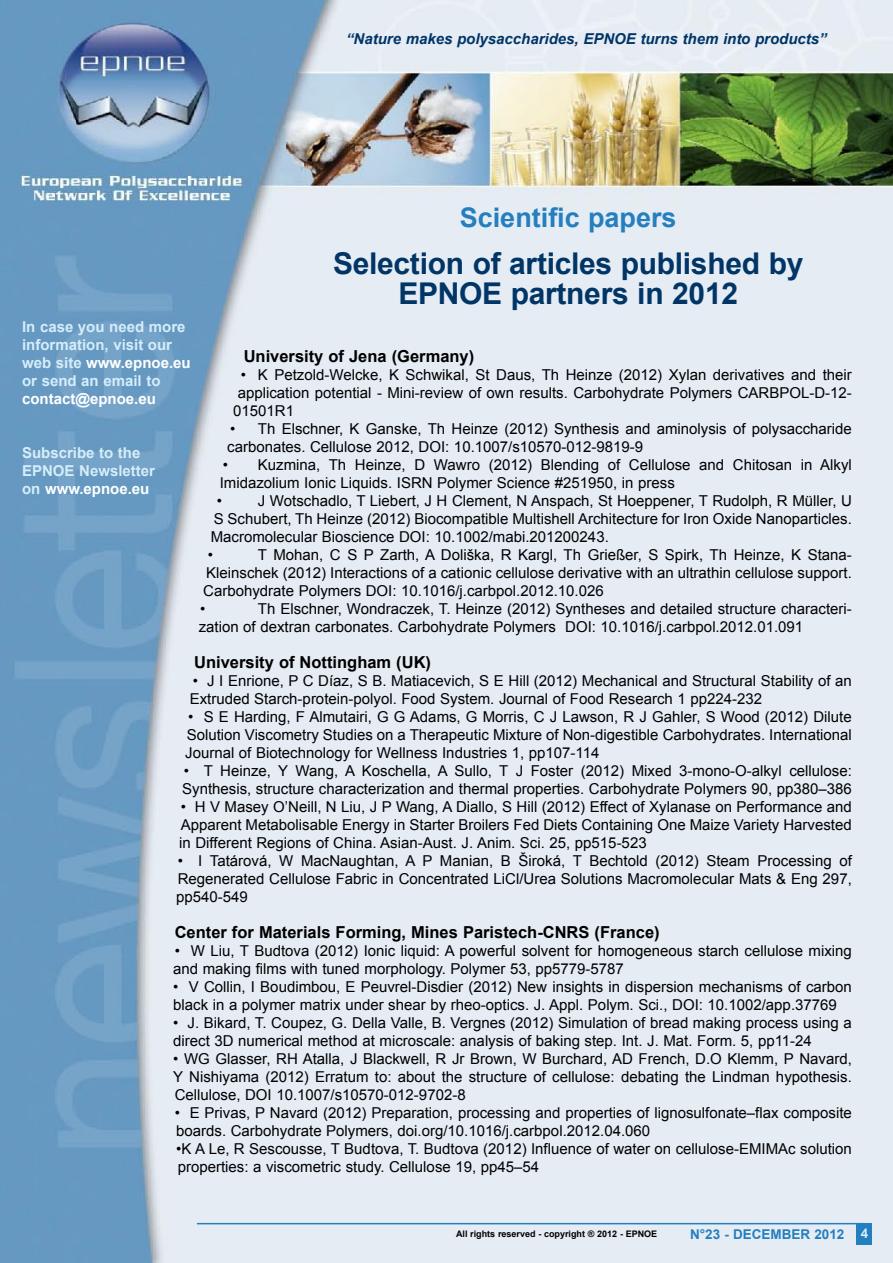
<style>
.page{position:relative;width:893px;height:1263px;background:#fff}
.page>*{position:absolute;margin:0;border:0;box-sizing:border-box;transform-origin:0 0}
.t1{font:700 30px/30px "Arial";letter-spacing:-.01em;color:#003566;text-align:center}
.t2{font:700 27px "Arial";color:#247fbe}
.t3{font:700 16.5px "Arial";color:#000}
.t4{font:15px/18px "Arial";color:#000}
.t5{font:700 15px/18px "Arial";color:#d5edfa}
.t6{font:italic 700 15px "Arial";color:#003566}
.t7{font:700 15px "Arial";color:#fff}
.t8{font:700 13.5px "Arial";color:#247fbe}
.t9{font:700 9px "Arial";color:#000}
.s1{color:#fff}
.s2{color:#d5edfa}
</style>
<div class="page">
<img style="left:0;top:0;width:892px;height:1263px">
<hr style="left:197px;top:1223px;width:667px;height:1px;background:#247fbe">
<div style="left:856px;top:1223px;width:16px;height:21px;background:#247fbe"></div>
<p class="t6" style="left:346px;top:29px;width:482px">“Nature makes polysaccharides, EPNOE turns them into products”</p>
<h2 class="t2" style="left:460px;top:200px;width:218px">Scientific papers</h2>
<h1 class="t1" style="left:333px;top:250px;width:472px">Selection of articles published by<br>EPNOE partners in 2012</h1>
<p class="t5" style="left:22px;top:318px;width:170px">In case you need more information, visit our web site <span class="s1">www.epnoe.eu </span>or send an email to</p>
<p class="t7" style="left:22px;top:389px;width:135px">contact@epnoe.eu</p>
<p class="t5" style="left:22px;top:444px;width:134px">Subscribe to the<br>EPNOE Newsletter on <span class="s1">www.epnoe.eu</span></p>
<p class="t3" style="left:244px;top:345px;width:232px">University of Jena (Germany)</p>
<p class="t4" style="left:241px;top:366px;width:613px">• K Petzold-Welcke, K Schwikal, St Daus, Th Heinze (2012) Xylan derivatives and their</p>
<p class="t4" style="left:238px;top:384px;width:616px">application potential - Mini-review of own results. Carbohydrate Polymers CARBPOL-D-12-</p>
<p class="t4" style="left:233px;top:402px;width:62px">01501R1</p>
<p class="t4" style="left:227px;top:420px;width:626px">• Th Elschner, K Ganske, Th Heinze (2012) Synthesis and aminolysis of polysaccharide carbonates. Cellulose 2012, DOI: 10.1007/s10570-012-9819-9</p>
<p class="t4" style="left:220px;top:456px;width:634px">• Kuzmina, Th Heinze, D Wawro (2012) Blending of Cellulose and Chitosan in Alkyl<br>Imidazolium Ionic Liquids. ISRN Polymer Science #251950, in press</p>
<p class="t4" style="left:217px;top:492px;width:637px">• J Wotschadlo, T Liebert, J H Clement, N Anspach, St Hoeppener, T Rudolph, R Müller, U</p>
<p class="t4" style="left:214px;top:510px;width:640px">S Schubert, Th Heinze (2012) Biocompatible Multishell Architecture for Iron Oxide Nanoparticles.</p>
<p class="t4" style="left:211px;top:528px;width:400px">Macromolecular Bioscience DOI: 10.1002/mabi.201200243.</p>
<p class="t4" style="left:208px;top:546px;width:7px">•</p>
<p class="t4" style="left:258px;top:546px;width:595px">T Mohan, C S P Zarth, A Doliška, R Kargl, Th Grießer, S Spirk, Th Heinze, K Stana-</p>
<p class="t4" style="left:206px;top:564px;width:647px">Kleinschek (2012) Interactions of a cationic cellulose derivative with an ultrathin cellulose support.</p>
<p class="t4" style="left:203px;top:582px;width:402px">Carbohydrate Polymers DOI: 10.1016/j.carbpol.2012.10.026</p>
<p class="t4" style="left:200px;top:600px;width:7px">•</p>
<p class="t4" style="left:199px;top:600px;width:655px;text-indent:59px">Th Elschner, Wondraczek, T. Heinze (2012) Syntheses and detailed structure characteri&shy;zation of dextran carbonates. Carbohydrate Polymers DOI: 10.1016/j.carbpol.2012.01.091</p>
<p class="t3" style="left:194px;top:651px;width:238px">University of Nottingham (UK)</p>
<p class="t4" style="left:190px;top:672px;width:664px">• J I Enrione, P C Díaz, S B. Matiacevich, S E Hill (2012) Mechanical and Structural Stability of an<br>Extruded Starch-protein-polyol. Food System. Journal of Food Research 1 pp224-232</p>
<p class="t4" style="left:185px;top:708px;width:668px;text-align:justify">• S E Harding, F Almutairi, G G Adams, G Morris, C J Lawson, R J Gahler, S Wood (2012) Dilute Solution Viscometry Studies on a Therapeutic Mixture of Non-digestible Carbohydrates. International Journal of Biotechnology for Wellness Industries 1, pp107-114</p>
<p class="t4" style="left:182px;top:762px;width:671px">• T Heinze, Y Wang, A Koschella, A Sullo, T J Foster (2012) Mixed 3-mono-O-alkyl cellulose:<br>Synthesis, structure characterization and thermal properties. Carbohydrate Polymers 90, pp380–386</p>
<p class="t4" style="left:179px;top:798px;width:674px;text-align:justify">• H V Masey O’Neill, N Liu, J P Wang, A Diallo, S Hill (2012) Effect of Xylanase on Performance and Apparent Metabolisable Energy in Starter Broilers Fed Diets Containing One Maize Variety Harvested in Different Regions of China. Asian-Aust. J. Anim. Sci. 25, pp515-523</p>
<p class="t4" style="left:176px;top:852px;width:677px;text-align:justify">• I Tatárová, W MacNaughtan, A P Manian, B Široká, T Bechtold (2012) Steam Processing of Regenerated Cellulose Fabric in Concentrated LiCl/Urea Solutions Macromolecular Mats &amp; Eng 297, pp540-549</p>
<p class="t3" style="left:175px;top:921px;width:487px">Center for Materials Forming, Mines Paristech-CNRS (France)</p>
<p class="t4" style="left:173px;top:942px;width:680px">• W Liu, T Budtova (2012) Ionic liquid: A powerful solvent for homogeneous starch cellulose mixing and making films with tuned morphology. Polymer 53, pp5779-5787</p>
<p class="t4" style="left:173px;top:978px;width:680px">• V Collin, I Boudimbou, E Peuvrel-Disdier (2012) New insights in dispersion mechanisms of carbon black in a polymer matrix under shear by rheo-optics. J. Appl. Polym. Sci., DOI: 10.1002/app.37769</p>
<p class="t4" style="left:173px;top:1014px;width:680px">• J. Bikard, T. Coupez, G. Della Valle, B. Vergnes (2012) Simulation of bread making process using a direct 3D numerical method at microscale: analysis of baking step. Int. J. Mat. Form. 5, pp11-24</p>
<p class="t4" style="left:173px;top:1050px;width:680px;text-align:justify">• WG Glasser, RH Atalla, J Blackwell, R Jr Brown, W Burchard, AD French, D.O Klemm, P Navard, Y Nishiyama (2012) Erratum to: about the structure of cellulose: debating the Lindman hypothesis.<br>Cellulose, DOI 10.1007/s10570-012-9702-8</p>
<p class="t4" style="left:175px;top:1104px;width:679px">• E Privas, P Navard (2012) Preparation, processing and properties of lignosulfonate–flax composite boards. Carbohydrate Polymers, doi.org/10.1016/j.carbpol.2012.04.060</p>
<p class="t4" style="left:176px;top:1140px;width:677px">•K A Le, R Sescousse, T Budtova, T. Budtova (2012) Influence of water on cellulose-EMIMAc solution properties: a viscometric study. Cellulose 19, pp45–54</p>
<p class="t9" style="left:456px;top:1228px;width:203px">All rights reserved - copyright ® 2012 - EPNOE</p>
<p class="t8" style="left:690px;top:1225px;width:180px">N°23 - DECEMBER 2012 <span class="s2">4</span></p>
</div>
